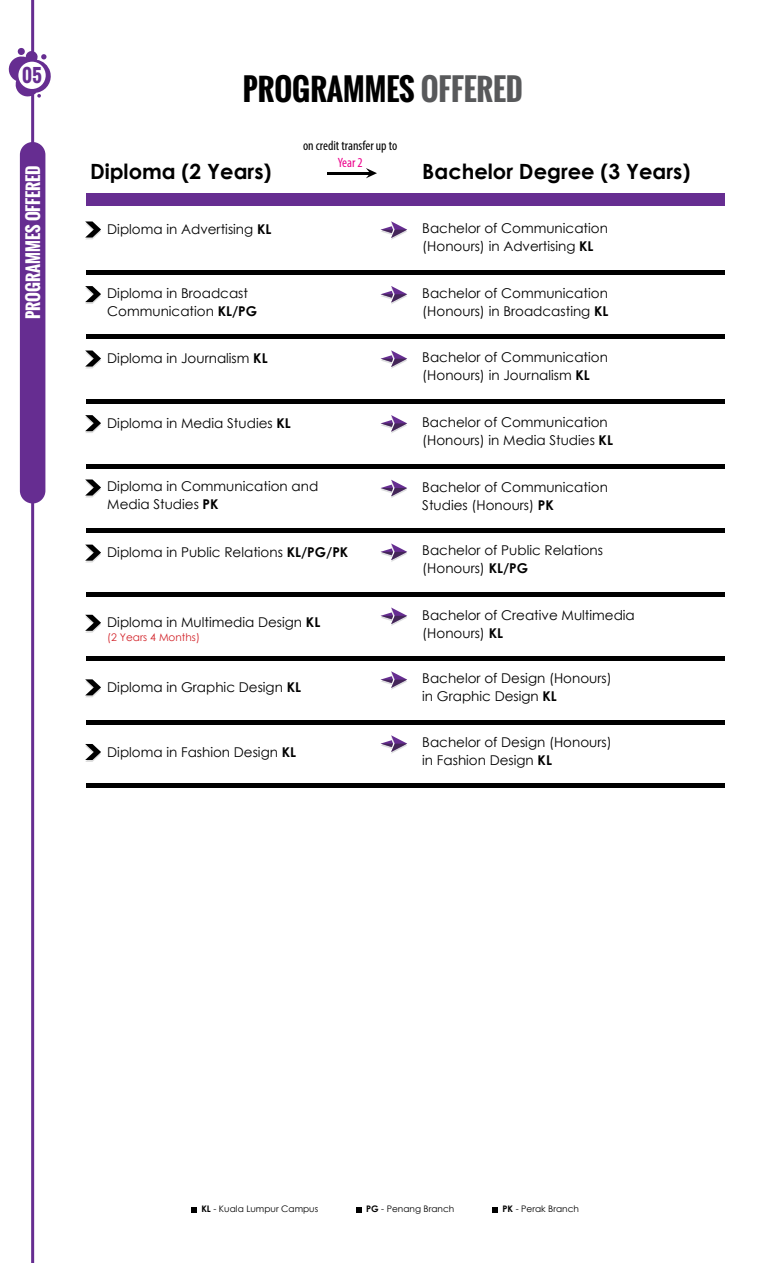
<style>
.page{position:relative;width:766px;height:1263px;background:#fff}
.page>*{position:absolute;margin:0;border:0;box-sizing:border-box;transform-origin:0 0}
.t1{font:700 30px "Oswald";color:#000}
.t2{font:700 21px "Century Gothic";color:#000}
.t3{font:700 18px "Oswald";color:#662d91}
.t4{font:700 16.5px "Oswald";color:#fff}
.t5{font:13.5px/18px "Century Gothic";color:#000}
.t6{font:condensed 13.5px "Myriad Pro";color:#000}
.t7{font:condensed 13.5px "Myriad Pro";color:#ec008c}
.t8{font:10.5px "Century Gothic";color:#d2232a}
.t9{font:9px "Century Gothic";color:#000}
.s1{color:#58595b}
.s2{font-weight:700}
</style>
<div class="page">
<svg style="left:8px;top:0;width:43px;height:1263px"></svg>
<div style="left:86px;top:194px;width:638px;height:12px;background:#662d91"></div>
<svg style="left:366px;top:168px;width:11px;height:10px"></svg>
<hr style="left:327px;top:172px;width:45px;height:2px;background:#000">
<div style="left:86px;top:270px;width:638px;height:5px;background:#000"></div>
<div style="left:86px;top:399px;width:638px;height:5px;background:#000"></div>
<hr style="left:86px;top:464px;width:638px;height:4px;background:#000">
<hr style="left:86px;top:529px;width:638px;height:4px;background:#000">
<div style="left:86px;top:592px;width:638px;height:5px;background:#000"></div>
<hr style="left:86px;top:656px;width:638px;height:4px;background:#000">
<hr style="left:86px;top:720px;width:638px;height:4px;background:#000">
<hr style="left:86px;top:335px;width:638px;height:4px;background:#000">
<hr style="left:86px;top:784px;width:638px;height:4px;background:#000">
<svg style="left:380px;top:735px;width:27px;height:19px"></svg>
<svg style="left:380px;top:671px;width:27px;height:19px"></svg>
<svg style="left:380px;top:607px;width:27px;height:19px"></svg>
<svg style="left:380px;top:543px;width:27px;height:19px"></svg>
<svg style="left:380px;top:415px;width:27px;height:18px"></svg>
<svg style="left:380px;top:480px;width:27px;height:18px"></svg>
<svg style="left:380px;top:350px;width:27px;height:19px"></svg>
<svg style="left:380px;top:286px;width:27px;height:18px"></svg>
<svg style="left:380px;top:221px;width:27px;height:19px"></svg>
<svg style="left:85px;top:221px;width:16px;height:18px"></svg>
<svg style="left:85px;top:286px;width:16px;height:18px"></svg>
<svg style="left:85px;top:350px;width:16px;height:18px"></svg>
<svg style="left:85px;top:415px;width:16px;height:18px"></svg>
<svg style="left:85px;top:479px;width:16px;height:18px"></svg>
<svg style="left:85px;top:545px;width:16px;height:17px"></svg>
<svg style="left:85px;top:615px;width:16px;height:18px"></svg>
<svg style="left:85px;top:679px;width:16px;height:18px"></svg>
<svg style="left:85px;top:744px;width:16px;height:18px"></svg>
<svg style="left:191px;top:1207px;width:6px;height:5px"></svg>
<svg style="left:356px;top:1207px;width:5px;height:5px"></svg>
<svg style="left:492px;top:1207px;width:6px;height:5px"></svg>
<h3 class="t3" style="left:22px;top:62px;width:21px">05</h3>
<p class="t4" style="left:21px;top:319px;width:155px;rotate:-90deg">PROGRAMMES OFFERED</p>
<h1 class="t1" style="left:243px;top:67px;width:281px">PROGRAMMES <span class="s1">OFFERED</span></h1>
<p class="t6" style="left:303px;top:138px;width:96px">on credit transfer up to</p>
<p class="t7" style="left:337px;top:154px;width:27px">Year 2</p>
<h2 class="t2" style="left:90px;top:155px;width:183px">Diploma (2 Years)</h2>
<h2 class="t2" style="left:422px;top:155px;width:269px">Bachelor Degree (3 Years)</h2>
<p class="t5" style="left:107px;top:220px;width:165px">Diploma in Advertising <span class="s2">KL</span></p>
<p class="t5" style="left:422px;top:219px;width:187px">Bachelor of Communication (Honours) in Advertising <span class="s2">KL</span></p>
<p class="t5" style="left:107px;top:284px;width:151px">Diploma in Broadcast<br>Communication <span class="s2">KL/PG</span></p>
<p class="t5" style="left:422px;top:284px;width:187px">Bachelor of Communication (Honours) in Broadcasting <span class="s2">KL</span></p>
<p class="t5" style="left:107px;top:349px;width:162px">Diploma in Journalism <span class="s2">KL</span></p>
<p class="t5" style="left:107px;top:414px;width:185px">Diploma in Media Studies <span class="s2">KL</span></p>
<p class="t5" style="left:107px;top:477px;width:212px">Diploma in Communication and<br>Media Studies <span class="s2">PK</span></p>
<p class="t5" style="left:422px;top:348px;width:187px">Bachelor of Communication (Honours) in Journalism <span class="s2">KL</span></p>
<p class="t5" style="left:422px;top:413px;width:192px">Bachelor of Communication (Honours) in Media Studies <span class="s2">KL</span></p>
<p class="t5" style="left:422px;top:477px;width:187px">Bachelor of Communication<br>Studies (Honours) <span class="s2">PK</span></p>
<p class="t5" style="left:107px;top:543px;width:242px">Diploma in Public Relations <span class="s2">KL/PG/PK</span></p>
<p class="t5" style="left:422px;top:541px;width:182px">Bachelor of Public Relations (Honours) <span class="s2">KL/PG</span></p>
<p class="t5" style="left:107px;top:612px;width:214px">Diploma in Multimedia Design <span class="s2">KL</span></p>
<p class="t8" style="left:107px;top:630px;width:94px">(2 Years 4 Months)</p>
<p class="t5" style="left:107px;top:678px;width:195px">Diploma in Graphic Design <span class="s2">KL</span></p>
<p class="t5" style="left:107px;top:743px;width:190px">Diploma in Fashion Design <span class="s2">KL</span></p>
<p class="t5" style="left:422px;top:605px;width:214px">Bachelor of Creative Multimedia (Honours) <span class="s2">KL</span></p>
<p class="t5" style="left:422px;top:669px;width:191px">Bachelor of Design (Honours) in Graphic Design <span class="s2">KL</span></p>
<p class="t5" style="left:422px;top:733px;width:191px">Bachelor of Design (Honours) in Fashion Design <span class="s2">KL</span></p>
<p class="t9" style="left:201px;top:1202px;width:118px"><span class="s2">KL</span> - Kuala Lumpur Campus</p>
<p class="t9" style="left:366px;top:1202px;width:90px"><span class="s2">PG</span> - Penang Branch</p>
<p class="t9" style="left:502px;top:1202px;width:78px"><span class="s2">PK</span> - Perak Branch</p>
</div>
